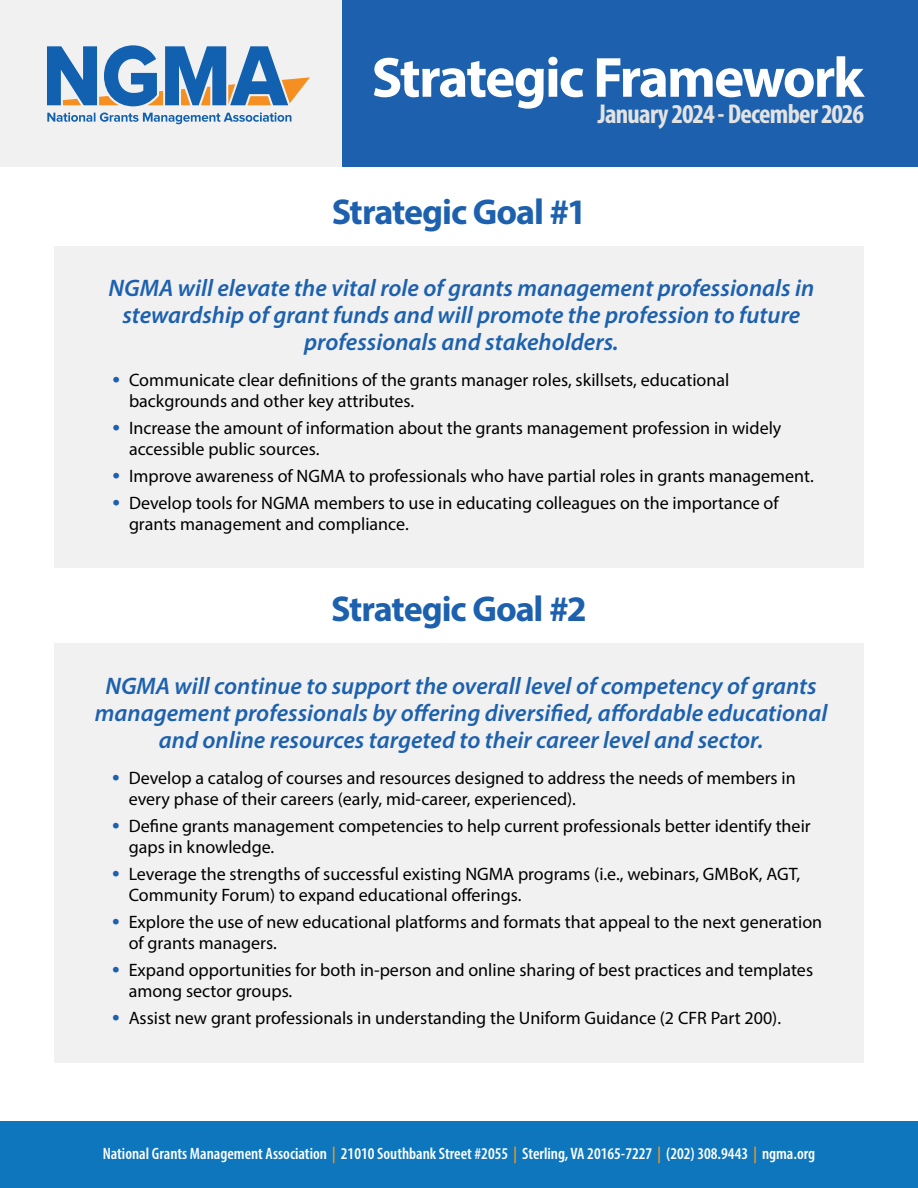
<style>
.page{position:relative;width:918px;height:1188px;background:#fff}
.page>*{position:absolute;margin:0;border:0;box-sizing:border-box;transform-origin:0 0}
.t1{font:700 57px "Myriad Pro";letter-spacing:-.035em;color:#fff}
.t2{font:700 36px "Myriad Pro";letter-spacing:-.03em;color:#1d61ae}
.t3{font:700 condensed 27.3px "Myriad Pro";letter-spacing:-.03em;color:#e2e3e2}
.t4{font:italic 600 24px/27px "Myriad Pro";color:#1d61ae;text-align:center}
.t5{font:18px/21px "Myriad Pro";color:#000}
.t6{font:600 condensed 16.5px "Myriad Pro";color:#fff}
.s1{font-weight:600;font-style:italic;font-size:24px;color:#1d61ae}
.s2{color:#f8991d}
</style>
<div class="page">
<div style="left:0;top:0;width:756px;height:166px;background:#f1f1f1"></div>
<svg style="left:47px;top:112px;width:244px;height:12px"></svg>
<svg style="left:47px;top:45px;width:263px;height:61px"></svg>
<div style="left:342px;top:0;width:576px;height:166px;background:#1d61ae"></div>
<div style="left:54px;top:246px;width:810px;height:322px;background:#f1f1f1"></div>
<div style="left:0;top:1121px;width:918px;height:67px;background:#0e76bc"></div>
<div style="left:54px;top:644px;width:810px;height:419px;background:#f1f1f1"></div>
<p class="t1" style="left:372px;top:40px;width:494px">Strategic Framework</p>
<p class="t3" style="left:598px;top:97px;width:268px">January 2024 - December 2026</p>
<p class="t2" style="left:332px;top:188px;width:257px">Strategic Goal #1</p>
<p class="t4" style="left:109px;top:274px;width:707px">NGMA will elevate the vital role of grants management professionals in stewardship of grant funds and will promote the profession to future professionals and stakeholders.</p>
<p class="t5" style="left:129px;top:370px;width:602px;text-indent:-17px"><span class="s1">•</span> Communicate clear definitions of the grants manager roles, skillsets, educational backgrounds and other key attributes.</p>
<p class="t5" style="left:129px;top:418px;width:654px;text-indent:-17px"><span class="s1">•</span> Increase the amount of information about the grants management profession in widely accessible public sources.</p>
<p class="t5" style="left:112px;top:466px;width:703px"><span class="s1">•</span> Improve awareness of NGMA to professionals who have partial roles in grants management.</p>
<p class="t5" style="left:129px;top:493px;width:651px;text-indent:-17px"><span class="s1">•</span> Develop tools for NGMA members to use in educating colleagues on the importance of grants management and compliance.</p>
<p class="t2" style="left:331px;top:585px;width:257px">Strategic Goal #2</p>
<p class="t4" style="left:95px;top:672px;width:734px">NGMA will continue to support the overall level of competency of grants management professionals by offering diversified, affordable educational and online resources targeted to their career level and sector.</p>
<p class="t5" style="left:129px;top:767px;width:669px;text-indent:-17px"><span class="s1">•</span> Develop a catalog of courses and resources designed to address the needs of members in every phase of their careers (early, mid-career, experienced).</p>
<p class="t5" style="left:129px;top:815px;width:684px;text-indent:-17px"><span class="s1">•</span> Define grants management competencies to help current professionals better identify their gaps in knowledge.</p>
<p class="t5" style="left:129px;top:863px;width:673px;text-indent:-17px"><span class="s1">•</span> Leverage the strengths of successful existing NGMA programs (i.e., webinars, GMBoK, AGT,<br>Community Forum) to expand educational offerings.</p>
<p class="t5" style="left:129px;top:911px;width:695px;text-indent:-17px"><span class="s1">•</span> Explore the use of new educational platforms and formats that appeal to the next generation of grants managers.</p>
<p class="t5" style="left:129px;top:959px;width:686px;text-indent:-17px"><span class="s1">•</span> Expand opportunities for both in-person and online sharing of best practices and templates among sector groups.</p>
<p class="t5" style="left:112px;top:1007px;width:670px"><span class="s1">•</span> Assist new grant professionals in understanding the Uniform Guidance (2 CFR Part 200).</p>
<p class="t6" style="left:103px;top:1143px;width:714px">National Grants Management Association <span class="s2">|</span> 21010 Southbank Street #2055 <span class="s2">|</span> Sterling, VA 20165-7227 <span class="s2">|</span> (202) 308.9443 <span class="s2">|</span> ngma.org</p>
</div>
